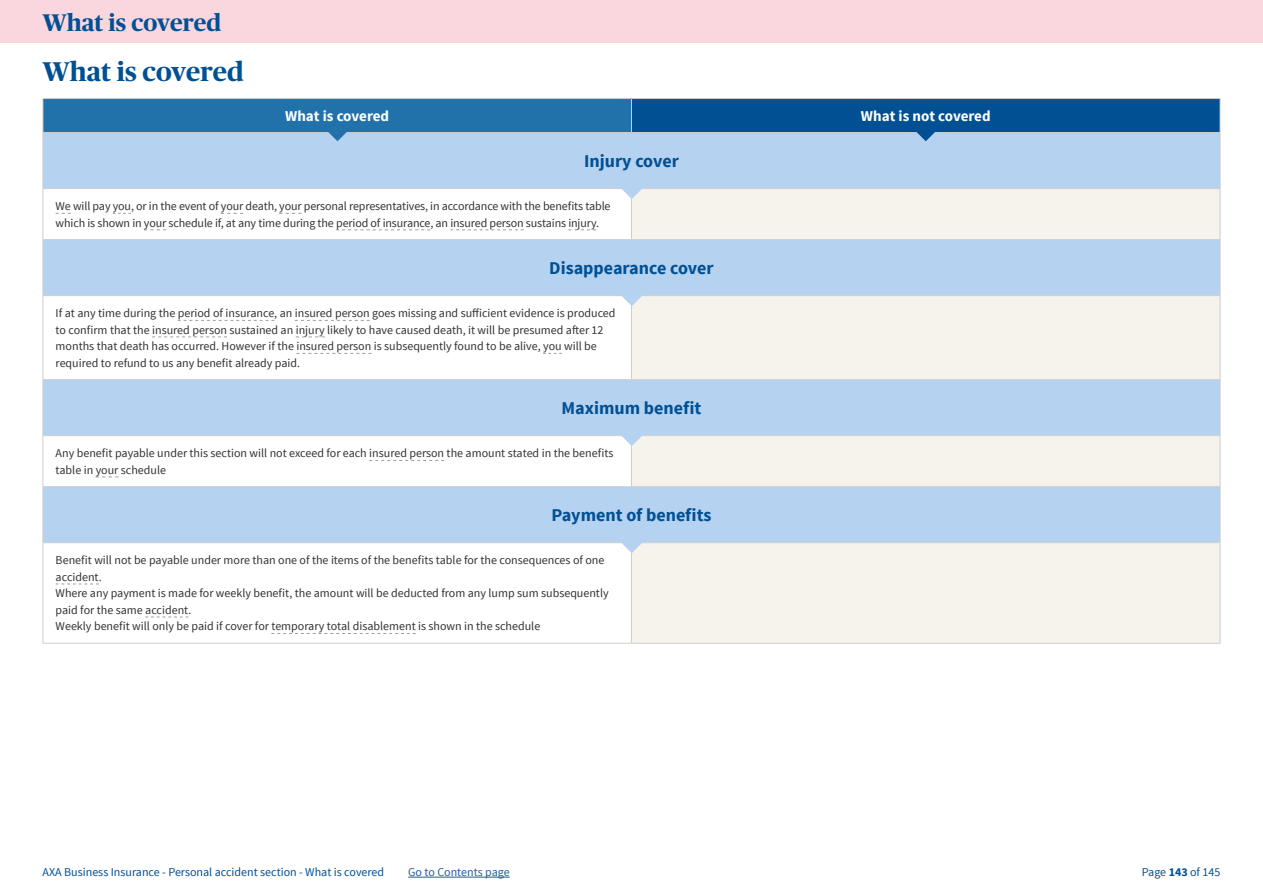
<style>
.page{position:relative;width:1263px;height:893px;background:#fff}
.page>*{position:absolute;margin:0;border:0;box-sizing:border-box;transform-origin:0 0}
.t1{font:700 27px "Publico Headline";color:#015094}
.t2{font:700 24px "Publico Headline";color:#015094}
.t3{font:700 18px "Source Sans Pro";color:#015094}
.t4{font:700 15px "Source Sans Pro";color:#fff}
.t5{font:12px/16.5px "Source Sans Pro";color:#333232}
.t6{font:12px "Source Sans Pro";color:#015094}
.t7{font:12px "Source Sans Pro";color:#265a9b}
.s1{font-weight:700}
</style>
<div class="page">
<div style="left:0;top:0;width:1263px;height:43px;background:#fad6de"></div>
<hr style="left:408px;top:877px;width:102px;height:1px;background:#265a9b">
<div style="left:43px;top:99px;width:588px;height:34px;background:#2171aa"></div>
<div style="left:631px;top:99px;width:589px;height:34px;background:#015094"></div>
<svg style="left:44px;top:133px;width:1176px;height:409px;fill:#b5d2f0"></svg>
<svg style="left:631px;top:189px;width:589px;height:454px;background:#dde6ed"></svg>
<hr style="left:43px;top:133px;width:1px;height:55px;background:#cfcecf">
<hr style="left:1220px;top:133px;width:1px;height:55px;background:#cfcecf">
<hr style="left:43px;top:188px;width:588px;height:1px;background:#cfcecf">
<hr style="left:631px;top:188px;width:589px;height:1px;background:#cfcecf">
<hr style="left:43px;top:239px;width:588px;height:1px;background:#cfcecf">
<hr style="left:43px;top:240px;width:1px;height:55px;background:#cfcecf">
<hr style="left:631px;top:239px;width:589px;height:1px;background:#cfcecf">
<hr style="left:1220px;top:240px;width:1px;height:55px;background:#cfcecf">
<hr style="left:43px;top:295px;width:588px;height:1px;background:#cfcecf">
<hr style="left:631px;top:295px;width:589px;height:1px;background:#cfcecf">
<hr style="left:43px;top:379px;width:588px;height:1px;background:#cfcecf">
<hr style="left:43px;top:380px;width:1px;height:55px;background:#cfcecf">
<hr style="left:631px;top:379px;width:589px;height:1px;background:#cfcecf">
<hr style="left:1220px;top:380px;width:1px;height:55px;background:#cfcecf">
<hr style="left:43px;top:435px;width:588px;height:1px;background:#cfcecf">
<hr style="left:631px;top:435px;width:589px;height:1px;background:#cfcecf">
<hr style="left:43px;top:486px;width:588px;height:1px;background:#cfcecf">
<hr style="left:43px;top:487px;width:1px;height:55px;background:#cfcecf">
<hr style="left:631px;top:486px;width:589px;height:1px;background:#cfcecf">
<hr style="left:1220px;top:487px;width:1px;height:55px;background:#cfcecf">
<hr style="left:43px;top:542px;width:588px;height:1px;background:#cfcecf">
<hr style="left:631px;top:542px;width:589px;height:1px;background:#cfcecf">
<hr style="left:43px;top:643px;width:588px;height:1px;background:#cfcecf">
<hr style="left:631px;top:643px;width:589px;height:1px;background:#cfcecf">
<hr style="left:631px;top:98px;width:589px;height:1px;background:#cfcecf">
<hr style="left:1220px;top:99px;width:1px;height:33px;background:#cfcecf">
<hr style="left:631px;top:132px;width:589px;height:1px;background:#cfcecf">
<hr style="left:43px;top:98px;width:588px;height:1px;background:#cfcecf">
<hr style="left:43px;top:99px;width:1px;height:33px;background:#cfcecf">
<hr style="left:631px;top:99px;width:1px;height:33px;background:#cfcecf">
<hr style="left:43px;top:132px;width:588px;height:1px;background:#cfcecf">
<hr style="left:1220px;top:189px;width:1px;height:50px;background:#cfcecf">
<hr style="left:1220px;top:296px;width:1px;height:83px;background:#cfcecf">
<hr style="left:1220px;top:436px;width:1px;height:50px;background:#cfcecf">
<hr style="left:1220px;top:543px;width:1px;height:100px;background:#cfcecf">
<hr style="left:43px;top:189px;width:1px;height:50px;background:#cfcecf">
<hr style="left:631px;top:189px;width:1px;height:50px;background:#cfcecf">
<hr style="left:43px;top:296px;width:1px;height:83px;background:#cfcecf">
<hr style="left:631px;top:296px;width:1px;height:83px;background:#cfcecf">
<hr style="left:43px;top:436px;width:1px;height:50px;background:#cfcecf">
<hr style="left:631px;top:436px;width:1px;height:50px;background:#cfcecf">
<hr style="left:43px;top:543px;width:1px;height:100px;background:#cfcecf">
<hr style="left:631px;top:543px;width:1px;height:100px;background:#cfcecf">
<svg style="left:56px;top:213px;width:15px;height:1px"></svg>
<svg style="left:113px;top:213px;width:18px;height:1px"></svg>
<svg style="left:221px;top:213px;width:22px;height:1px"></svg>
<svg style="left:279px;top:213px;width:22px;height:1px"></svg>
<svg style="left:144px;top:229px;width:22px;height:1px"></svg>
<svg style="left:336px;top:229px;width:94px;height:1px"></svg>
<svg style="left:450px;top:229px;width:74px;height:1px"></svg>
<svg style="left:568px;top:229px;width:28px;height:1px"></svg>
<svg style="left:178px;top:320px;width:96px;height:1px"></svg>
<svg style="left:295px;top:320px;width:75px;height:1px"></svg>
<svg style="left:152px;top:336px;width:75px;height:1px"></svg>
<svg style="left:296px;top:336px;width:29px;height:1px"></svg>
<svg style="left:296px;top:353px;width:75px;height:1px"></svg>
<svg style="left:543px;top:353px;width:19px;height:1px"></svg>
<svg style="left:369px;top:460px;width:75px;height:1px"></svg>
<svg style="left:96px;top:477px;width:22px;height:1px"></svg>
<svg style="left:56px;top:584px;width:43px;height:1px"></svg>
<svg style="left:145px;top:617px;width:43px;height:1px"></svg>
<svg style="left:271px;top:633px;width:145px;height:1px"></svg>
<svg style="left:326px;top:132px;width:22px;height:9px"></svg>
<svg style="left:915px;top:132px;width:22px;height:9px"></svg>
<svg style="left:621px;top:188px;width:22px;height:11px"></svg>
<svg style="left:621px;top:295px;width:22px;height:11px"></svg>
<svg style="left:621px;top:435px;width:22px;height:11px"></svg>
<svg style="left:621px;top:542px;width:22px;height:11px"></svg>
<h2 class="t2" style="left:43px;top:5px;width:180px">What is covered</h2>
<h1 class="t1" style="left:43px;top:52px;width:203px">What is covered</h1>
<p class="t4" style="left:285px;top:107px;width:106px">What is covered</p>
<p class="t4" style="left:861px;top:107px;width:131px">What is not covered</p>
<h3 class="t3" style="left:584px;top:150px;width:96px">Injury cover</h3>
<p class="t5" style="left:56px;top:198px;width:556px">We will pay you, or in the event of your death, your personal representatives, in accordance with the benefits table which is shown in your schedule if, at any time during the period of insurance, an insured person sustains injury.</p>
<h3 class="t3" style="left:549px;top:257px;width:166px">Disappearance cover</h3>
<p class="t5" style="left:56px;top:305px;width:561px">If at any time during the period of insurance, an insured person goes missing and sufficient evidence is produced to confirm that the insured person sustained an injury likely to have caused death, it will be presumed after 12 months that death has occurred. However if the insured person is subsequently found to be alive, you will be required to refund to us any benefit already paid.</p>
<h3 class="t3" style="left:561px;top:397px;width:141px">Maximum benefit</h3>
<p class="t5" style="left:56px;top:445px;width:559px">Any benefit payable under this section will not exceed for each insured person the amount stated in the benefits table in your schedule</p>
<h3 class="t3" style="left:551px;top:504px;width:162px">Payment of benefits</h3>
<p class="t5" style="left:56px;top:552px;width:554px">Benefit will not be payable under more than one of the items of the benefits table for the consequences of one accident.<br>Where any payment is made for weekly benefit, the amount will be deducted from any lump sum subsequently paid for the same accident.<br>Weekly benefit will only be paid if cover for temporary total disablement is shown in the schedule</p>
<p class="t6" style="left:43px;top:865px;width:343px">AXA Business Insurance - Personal accident section - What is covered</p>
<p class="t7" style="left:408px;top:865px;width:103px">Go to Contents page</p>
<p class="t6" style="left:1142px;top:865px;width:80px">Page <span class="s1">143</span> of 145</p>
</div>
